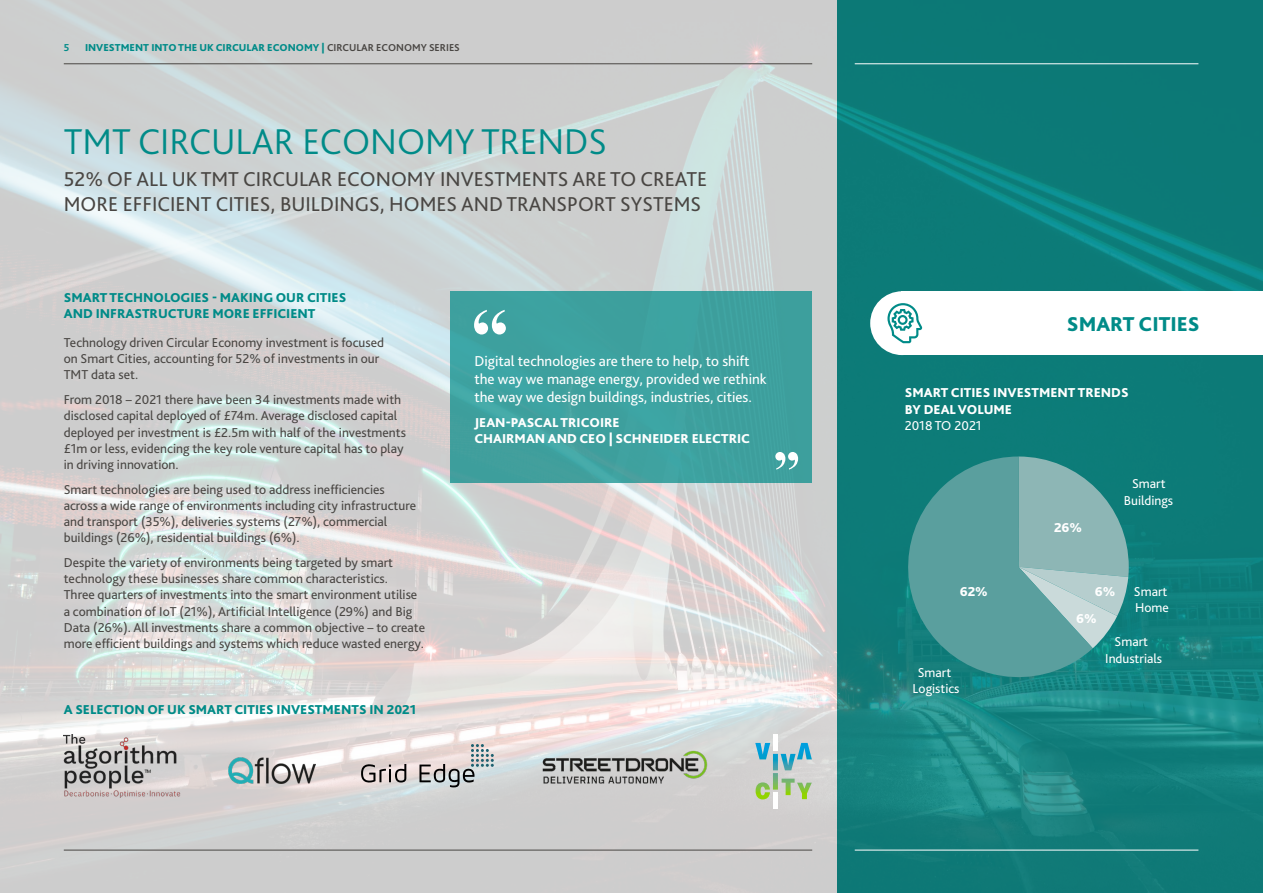
<style>
.page{position:relative;width:1263px;height:893px;background:#fff}
.page>*{position:absolute;margin:0;border:0;box-sizing:border-box;transform-origin:0 0}
.t1{font:700 75.75px "Times New Roman";color:#fff}
.t2{font:700 54.15px "Times New Roman";color:#fff}
.t3{font:300 37.5px "Bliss Pro";color:#008b88}
.t4{font:21px/25.2px "Bliss Pro";color:#494643}
.t5{font:800 21px "Bliss Pro";color:#008b88}
.t6{font:15px/18px "Bliss Pro";color:#fff}
.t7{font:13.5px/16.2px "Bliss Pro";color:#494643}
.t8{font:800 13.5px/16.5px "Bliss Pro";color:#008b88}
.t9{font:800 13.5px/16.2px "Bliss Pro";color:#fff}
.t10{font:13.5px/16.5px "Bliss Pro";color:#fff;text-align:center}
.t11{font:800 10.5px "Bliss Pro";color:#008b88}
.t12{font:700 10.5px "Bliss Pro";color:#008b88}
.s1{font-weight:700;color:#494643}
</style>
<div class="page">
<img style="left:0;top:0;width:838px;height:893px">
<hr style="left:64px;top:63px;width:748px;height:1px;background:#494643">
<hr style="left:64px;top:850px;width:748px;height:1px;background:#494643">
<div style="left:451px;top:291px;width:361px;height:192px;background:#3da09e"></div>
<img style="left:64px;top:734px;width:119px;height:63px">
<img style="left:228px;top:758px;width:87px;height:25px">
<svg style="left:361px;top:764px;width:45px;height:18px"></svg>
<svg style="left:419px;top:744px;width:75px;height:43px;background:#c1bfbe"></svg>
<img style="left:539px;top:749px;width:170px;height:40px">
<div style="left:773px;top:792px;width:5px;height:17px;background:#fff"></div>
<div style="left:773px;top:735px;width:5px;height:16px;background:#fff"></div>
<img style="left:755px;top:743px;width:57px;height:56px">
<svg style="left:838px;top:0;width:425px;height:893px;background:#0f7d7b"></svg>
<hr style="left:855px;top:63px;width:343px;height:1px;background:#fff">
<hr style="left:855px;top:850px;width:343px;height:1px;background:#fff">
<div style="left:901px;top:291px;width:362px;height:64px;background:#fff"></div>
<div style="left:870px;top:291px;width:64px;height:64px;background:#fff;border-radius:50%"></div>
<svg style="left:905px;top:456px;width:224px;height:233px;background:#589f9e"></svg>
<svg style="left:887px;top:303px;width:35px;height:40px"></svg>
<p class="t12" style="left:64px;top:40px;width:7px">5</p>
<p class="t11" style="left:85px;top:40px;width:376px">INVESTMENT INTO THE UK CIRCULAR ECONOMY | <span class="s1">CIRCULAR ECONOMY SERIES</span></p>
<h3 class="t3" style="left:64px;top:118px;width:545px">TMT CIRCULAR ECONOMY TRENDS</h3>
<h3 class="t4" style="left:64px;top:166px;width:645px">52% OF ALL UK TMT CIRCULAR ECONOMY INVESTMENTS ARE TO CREATE<br>MORE EFFICIENT CITIES, BUILDINGS, HOMES AND TRANSPORT SYSTEMS</h3>
<p class="t8" style="left:64px;top:288px;width:284px">SMART TECHNOLOGIES - MAKING OUR CITIES<br>AND INFRASTRUCTURE MORE EFFICIENT</p>
<p class="t7" style="left:64px;top:334px;width:322px">Technology driven Circular Economy investment is focused on Smart Cities, accounting for 52% of investments in our<br>TMT data set.</p>
<p class="t7" style="left:64px;top:391px;width:344px">From 2018 – 2021 there have been 34 investments made with disclosed capital deployed of £74m. Average disclosed capital deployed per investment is £2.5m with half of the investments £1m or less, evidencing the key role venture capital has to play in driving innovation.</p>
<p class="t7" style="left:64px;top:481px;width:354px">Smart technologies are being used to address inefficiencies across a wide range of environments including city infrastructure and transport (35%), deliveries systems (27%), commercial buildings (26%), residential buildings (6%).</p>
<p class="t7" style="left:64px;top:554px;width:363px">Despite the variety of environments being targeted by smart technology these businesses share common characteristics.<br>Three quarters of investments into the smart environment utilise a combination of IoT (21%), Artificial Intelligence (29%) and Big Data (26%). All investments share a common objective – to create more efficient buildings and systems which reduce wasted energy.</p>
<p class="t8" style="left:64px;top:701px;width:354px">A SELECTION OF UK SMART CITIES INVESTMENTS IN 2021</p>
<h1 class="t1" style="left:471px;top:281px;width:39px">“</h1>
<p class="t6" style="left:474px;top:351px;width:294px">Digital technologies are there to help, to shift the way we manage energy, provided we rethink the way we design buildings, industries, cities.</p>
<p class="t9" style="left:474px;top:414px;width:277px">JEAN-PASCAL TRICOIRE<br>CHAIRMAN AND CEO | SCHNEIDER ELECTRIC</p>
<h2 class="t2" style="left:800px;top:490px;width:29px;rotate:-180deg">“</h2>
<h3 class="t5" style="left:1067px;top:311px;width:134px">SMART CITIES</h3>
<p class="t9" style="left:905px;top:384px;width:225px">SMART CITIES INVESTMENT TRENDS<br>BY DEAL VOLUME</p>
<p class="t10" style="left:905px;top:417px;width:78px">2018 TO 2021</p>
<p class="t9" style="left:960px;top:583px;width:30px">62%</p>
<p class="t10" style="left:912px;top:664px;width:48px">Smart<br>Logistics</p>
<p class="t9" style="left:1054px;top:519px;width:30px">26%</p>
<p class="t10" style="left:1124px;top:475px;width:51px">Smart<br>Buildings</p>
<p class="t9" style="left:1095px;top:583px;width:22px">6%</p>
<p class="t9" style="left:1076px;top:610px;width:22px">6%</p>
<p class="t10" style="left:1134px;top:583px;width:37px;text-align:left">Smart<br>Home</p>
<p class="t10" style="left:1105px;top:633px;width:58px">Smart<br>Industrials</p>
</div>
